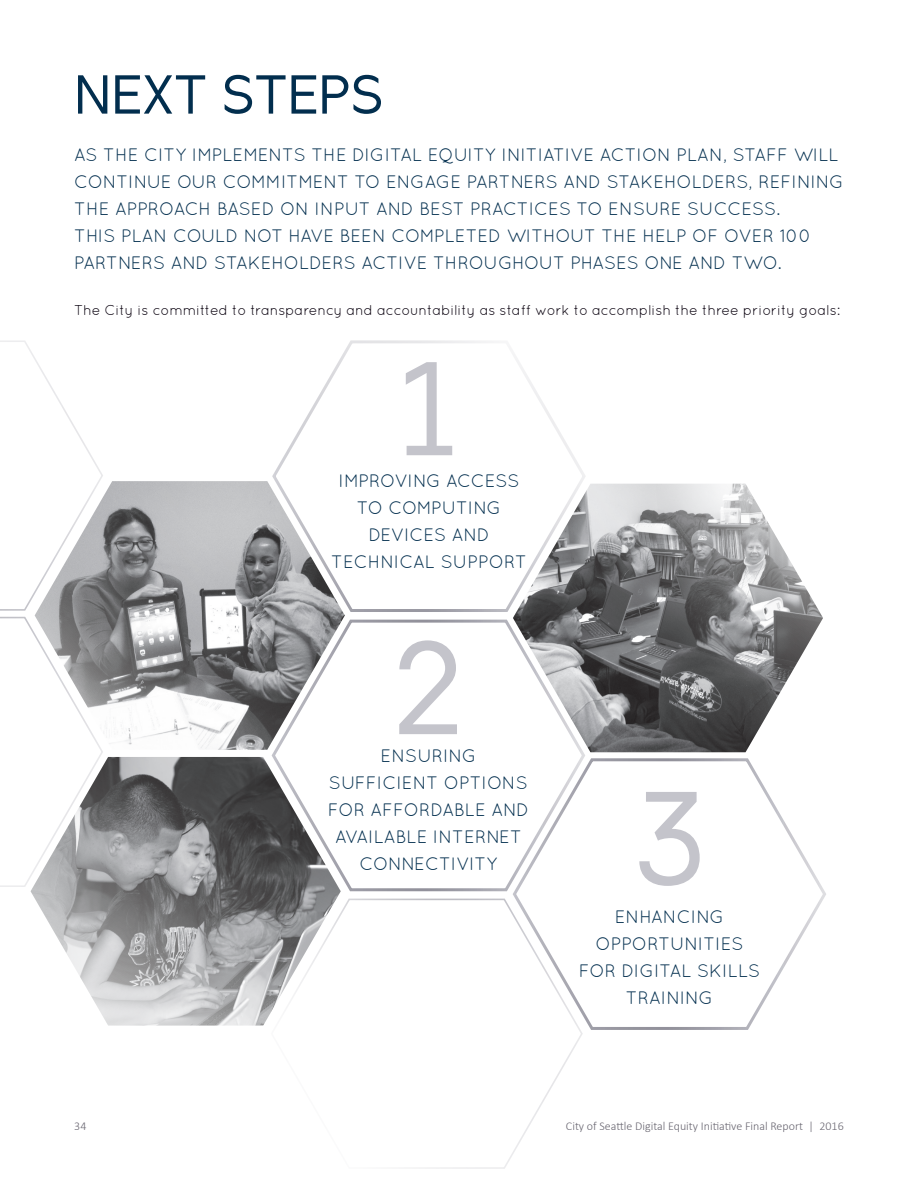
<style>
.page{position:relative;width:918px;height:1188px;background:#fff}
.page>*{position:absolute;margin:0;border:0;box-sizing:border-box;transform-origin:0 0}
.White_Header{font:127.5px "Fabrica";color:#c4c4cb}
.White_Header-2{font:52.5px "Fabrica";color:#022e4e}
.Intro_Paragraph{font:18px/27px "Quicksand";letter-spacing:.005em;color:#022e4e;text-align:center}
.body{font:14.25px "Quicksand";letter-spacing:-.005em;color:#0a020f}
.t1{font:300 12px "Calibri";color:#696671}
</style>
<div class="page">
<hr style="left:917px;top:0;width:1px;height:1188px;background:#022e4e">
<div style="left:784px;top:0;width:134px;height:1187px;background:#fff"></div>
<svg style="left:272px;top:340px;width:313px;height:272px"></svg>
<svg style="left:271px;top:619px;width:314px;height:273px"></svg>
<img style="left:104px;top:481px;width:241px;height:269px">
<img style="left:31px;top:757px;width:310px;height:269px">
<img style="left:513px;top:484px;width:310px;height:268px">
<svg style="left:270px;top:897px;width:313px;height:272px"></svg>
<svg style="left:0;top:341px;width:104px;height:547px"></svg>
<svg style="left:511px;top:756px;width:315px;height:275px"></svg>
<p class="White_Header-2" style="left:74px;top:61px;width:311px">NEXT STEPS</p>
<p class="Intro_Paragraph" style="left:74px;top:141px;width:771px;text-align:left">AS THE CITY IMPLEMENTS THE DIGITAL EQUITY INITIATIVE ACTION PLAN, STAFF WILL CONTINUE OUR COMMITMENT TO ENGAGE PARTNERS AND STAKEHOLDERS, REFINING THE APPROACH BASED ON INPUT AND BEST PRACTICES TO ENSURE SUCCESS.<br>THIS PLAN COULD NOT HAVE BEEN COMPLETED WITHOUT THE HELP OF OVER 100<br>PARTNERS AND STAKEHOLDERS ACTIVE THROUGHOUT PHASES ONE AND TWO.</p>
<p class="body" style="left:74px;top:302px;width:767px">The City is committed to transparency and accountability as staff work to accomplish the three priority goals:</p>
<p class="White_Header" style="left:393px;top:326px;width:73px">1</p>
<p class="Intro_Paragraph" style="left:331px;top:467px;width:197px">IMPROVING ACCESS<br>TO COMPUTING<br>DEVICES AND<br>TECHNICAL SUPPORT</p>
<p class="White_Header" style="left:393px;top:605px;width:73px">2</p>
<p class="Intro_Paragraph" style="left:328px;top:743px;width:203px">ENSURING<br>SUFFICIENT OPTIONS<br>FOR AFFORDABLE AND<br>AVAILABLE INTERNET<br>CONNECTIVITY</p>
<p class="White_Header" style="left:634px;top:756px;width:73px">3</p>
<p class="Intro_Paragraph" style="left:579px;top:903px;width:183px">ENHANCING<br>OPPORTUNITIES<br>FOR DIGITAL SKILLS<br>TRAINING</p>
<p class="t1" style="left:74px;top:1119px;width:14px">34</p>
<p class="t1" style="left:566px;top:1119px;width:279px">City of Seattle Digital Equity Initiative Final Report | 2016</p>
</div>
